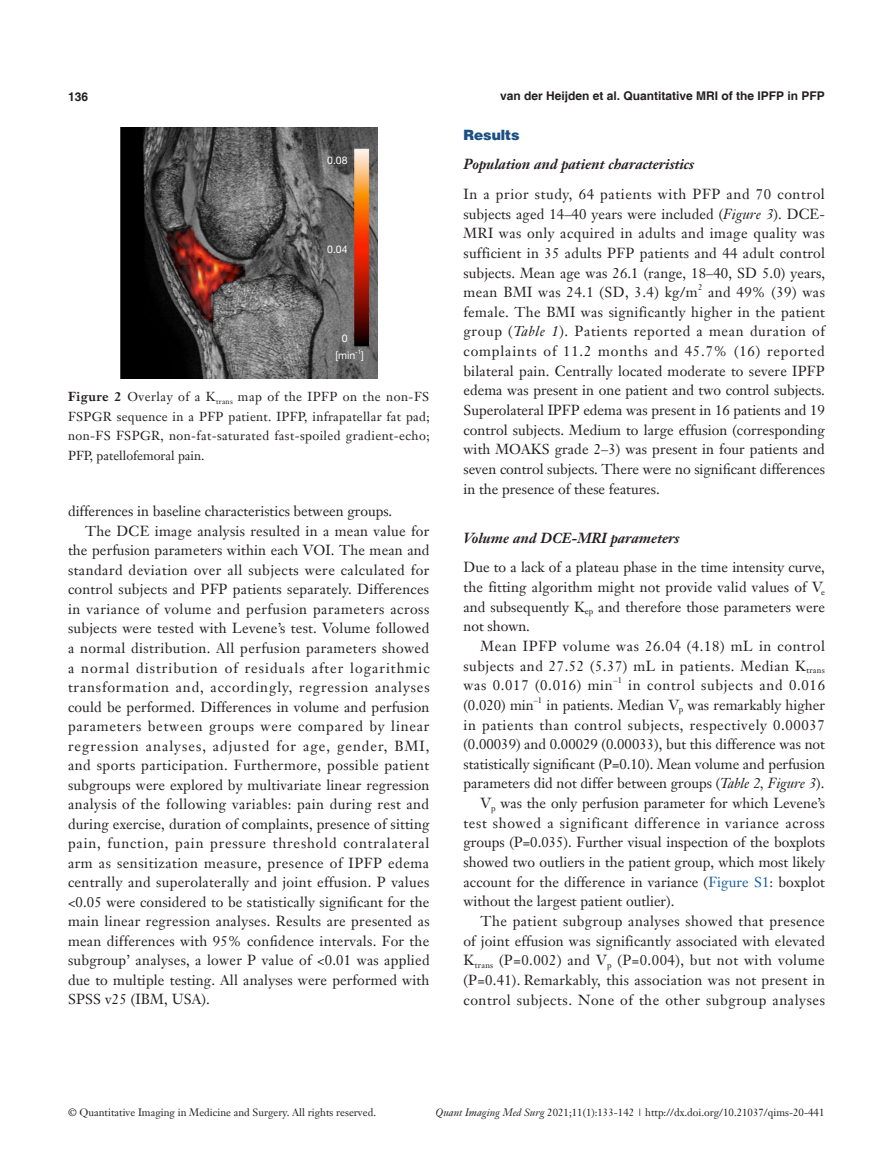
<style>
.page{position:relative;width:893px;height:1170px;background:#fff}
.page>*{position:absolute;margin:0;border:0;box-sizing:border-box;transform-origin:0 0}
.t1{font:14.25px/19.6px "Janson Text LT";letter-spacing:.005em;color:#231f20;text-align:justify}
.t2{font:italic 700 14.25px "Janson Text LT";color:#231f20}
.t3{font:14.25px "Janson Text LT";letter-spacing:.05em;color:#231f20}
.t4{font:900 14.25px "Helvetica";color:#1c5085}
.t5{font:12.75px/19.5px "Janson Text LT";letter-spacing:.03em;color:#231f20;text-align:justify}
.t6{font:700 12px "Helvetica";color:#231f20}
.t7{font:10.5px "Janson Text LT";color:#231f20}
.t8{font:10.5px "Helvetica Neue LT Pro";color:#fff}
.t9{font:8.25px "Janson Text LT";color:#231f20}
.t10{font:6.15px "Helvetica Neue LT Pro";color:#fff}
.s1{font-weight:700}
.s2{font-style:italic}
.s3{color:#175d9e}
</style>
<div class="page">
<img style="left:120px;top:128px;width:257px;height:250px">
<p class="t6" style="left:68px;top:89px;width:22px">136</p>
<p class="t6" style="left:500px;top:88px;width:326px">van der Heijden et al. Quantitative MRI of the IPFP in PFP</p>
<p class="t8" style="left:327px;top:154px;width:22px">0.08</p>
<p class="t8" style="left:327px;top:243px;width:22px">0.04</p>
<p class="t8" style="left:342px;top:332px;width:7px">0</p>
<p class="t8" style="left:335px;top:349px;width:21px">[min</p>
<p class="t10" style="left:355px;top:348px;width:7px">-1</p>
<p class="t8" style="left:361px;top:349px;width:4px">]</p>
<p class="t5" style="left:68px;top:387px;width:363px"><span class="s1">Figure 2</span> Overlay of a K<sub>trans</sub> map of the IPFP on the non-FS FSPGR sequence in a PFP patient. IPFP, infrapatellar fat pad; non-FS FSPGR, non-fat-saturated fast-spoiled gradient-echo; PFP, patellofemoral pain.</p>
<p class="t1" style="left:68px;top:501px;width:326px">differences in baseline characteristics between groups.</p>
<p class="t1" style="left:68px;top:521px;width:363px;text-indent:17px">The DCE image analysis resulted in a mean value for the perfusion parameters within each VOI. The mean and standard deviation over all subjects were calculated for control subjects and PFP patients separately. Differences in variance of volume and perfusion parameters across subjects were tested with Levene’s test. Volume followed a normal distribution. All perfusion parameters showed a normal distribution of residuals after logarithmic transformation and, accordingly, regression analyses could be performed. Differences in volume and perfusion parameters between groups were compared by linear regression analyses, adjusted for age, gender, BMI, and sports participation. Furthermore, possible patient subgroups were explored by multivariate linear regression analysis of the following variables: pain during rest and during exercise, duration of complaints, presence of sitting pain, function, pain pressure threshold contralateral arm as sensitization measure, presence of IPFP edema centrally and superolaterally and joint effusion. P values &lt;0.05 were considered to be statistically significant for the main linear regression analyses. Results are presented as mean differences with 95% confidence intervals. For the subgroup’ analyses, a lower P value of &lt;0.01 was applied due to multiple testing. All analyses were performed with SPSS v25 (IBM, USA).</p>
<p class="t4" style="left:463px;top:126px;width:58px">Results</p>
<p class="t2" style="left:463px;top:155px;width:232px">Population and patient characteristics</p>
<p class="t1" style="left:463px;top:184px;width:363px">In a prior study, 64 patients with PFP and 70 control subjects aged 14–40 years were included (<span class="s2">Figure 3</span>). DCE-MRI was only acquired in adults and image quality was sufficient in 35 adults PFP patients and 44 adult control subjects. Mean age was 26.1 (range, 18–40, SD 5.0) years, mean BMI was 24.1 (SD, 3.4) kg/m</p>
<p class="t9" style="left:698px;top:282px;width:6px">2</p>
<p class="t1" style="left:463px;top:282px;width:363px;text-indent:245px">and 49% (39) was female. The BMI was significantly higher in the patient group (<span class="s2">Table 1</span>). Patients reported a mean duration of complaints of 11.2 months and 45.7% (16) reported bilateral pain. Centrally located moderate to severe IPFP edema was present in one patient and two control subjects.<br>Superolateral IPFP edema was present in 16 patients and 19 control subjects. Medium to large effusion (corresponding with MOAKS grade 2–3) was present in four patients and seven control subjects. There were no significant differences in the presence of these features.</p>
<p class="t2" style="left:463px;top:528px;width:218px">Volume and DCE-MRI parameters</p>
<p class="t1" style="left:463px;top:557px;width:363px">Due to a lack of a plateau phase in the time intensity curve, the fitting algorithm might not provide valid values of V<sub>e </sub>and subsequently K<sub>ep</sub> and therefore those parameters were not shown.</p>
<p class="t1" style="left:463px;top:636px;width:363px;text-indent:17px">Mean IPFP volume was 26.04 (4.18) mL in control subjects and 27.52 (5.37) mL in patients. Median K<sub>trans </sub>was 0.017 (0.016) min</p>
<p class="t9" style="left:613px;top:675px;width:10px">–1</p>
<p class="t3" style="left:628px;top:676px;width:198px">in control subjects and 0.016</p>
<p class="t1" style="left:463px;top:695px;width:72px">(0.020) min</p>
<p class="t9" style="left:534px;top:694px;width:10px">–1</p>
<p class="t1" style="left:463px;top:695px;width:363px;text-indent:83px">in patients. Median V<sub>p</sub> was remarkably higher in patients than control subjects, respectively 0.00037 (0.00039) and 0.00029 (0.00033), but this difference was not statistically significant (P=0.10). Mean volume and perfusion parameters did not differ between groups (<span class="s2">Table 2, Figure 3</span>).</p>
<p class="t1" style="left:463px;top:793px;width:363px;text-indent:17px">V<sub>p</sub> was the only perfusion parameter for which Levene’s test showed a significant difference in variance across groups (P=0.035). Further visual inspection of the boxplots showed two outliers in the patient group, which most likely account for the difference in variance (<span class="s3">Figure S1</span>: boxplot without the largest patient outlier).</p>
<p class="t1" style="left:463px;top:911px;width:363px;text-indent:17px">The patient subgroup analyses showed that presence of joint effusion was significantly associated with elevated K<sub>trans</sub> (P=0.002) and V<sub>p</sub> (P=0.004), but not with volume (P=0.41). Remarkably, this association was not present in control subjects. None of the other subgroup analyses</p>
<p class="t7" style="left:68px;top:1105px;width:310px">© Quantitative Imaging in Medicine and Surgery. All rights reserved.</p>
<p class="t7" style="left:436px;top:1105px;width:390px"><span class="s2">Quant Imaging Med Surg</span> 2021;11(1):133-142 | http://dx.doi.org/10.21037/qims-20-441</p>
</div>
